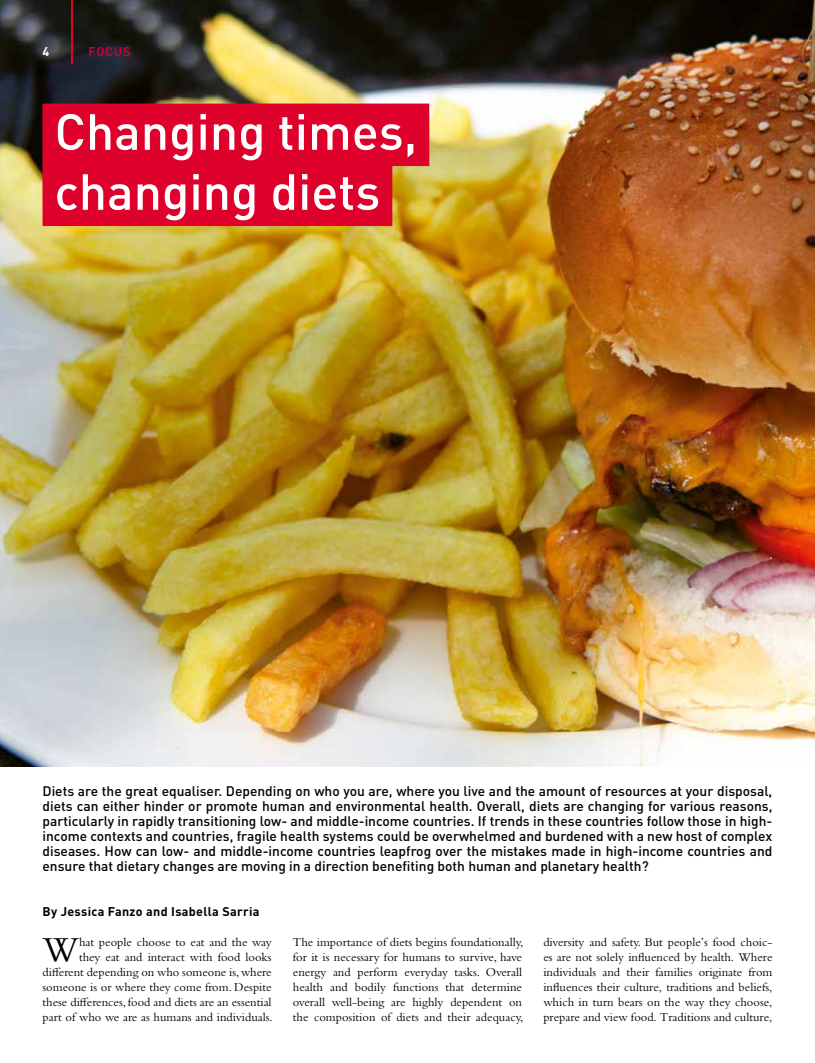
<style>
.page{position:relative;width:815px;height:1063px;background:#fff}
.page>*{position:absolute;margin:0;border:0;box-sizing:border-box;transform-origin:0 0}
.t1{font:500 50px/60px "DIN Pro";color:#fff}
.t2{font:36.62px "Bembo Std";color:#000}
.t3{font:500 13.75px/15px "DIN Pro";color:#000;text-align:justify}
.t4{font:12.5px/15px "Bembo Std";color:#000;text-align:justify}
.t5{font:700 12.5px "DIN Pro";letter-spacing:.025em;color:#000}
.t6{font:500 12.5px "DIN Pro";letter-spacing:.06em;color:#de012c}
.t7{font:700 12.5px "DIN Pro";color:#fff}
</style>
<div class="page">
<img style="left:0;top:0;width:815px;height:766px">
<div style="left:43px;top:104px;width:386px;height:62px;background:#de012c"></div>
<div style="left:43px;top:164px;width:349px;height:62px;background:#de012c"></div>
<hr style="left:71px;top:0;width:2px;height:64px;background:#de012c">
<p class="t7" style="left:43px;top:43px;width:8px">4</p>
<p class="t6" style="left:89px;top:43px;width:43px">FOCUS</p>
<h1 class="t1" style="left:55px;top:100px;width:364px">Changing times, changing diets</h1>
<p class="t3" style="left:43px;top:783px;width:731px">Diets are the great equaliser. Depending on who you are, where you live and the amount of resources at your disposal, diets can either hinder or promote human and environmental health. Overall, diets are changing for various reasons, particularly in rapidly transitioning low- and middle-income countries. If trends in these countries follow those in high&shy;income contexts and countries, fragile health systems could be overwhelmed and burdened with a new host of complex diseases. How can low- and middle-income countries leapfrog over the mistakes made in high-income countries and ensure that dietary changes are moving in a direction benefiting both human and planetary health?</p>
<p class="t5" style="left:43px;top:903px;width:218px">By Jessica Fanzo and Isabella Sarria</p>
<h2 class="t2" style="left:42px;top:928px;width:38px">W</h2>
<p class="t4" style="left:43px;top:935px;width:232px;text-align:right">hat people choose to eat and the way<br>they eat and interact with food looks different depending on who someone is, where someone is or where they come from. Despite these differences, food and diets are an essential part of who we are as humans and individuals.</p>
<p class="t4" style="left:293px;top:935px;width:232px">The importance of diets begins foundationally, for it is necessary for humans to survive, have energy and perform everyday tasks. Overall health and bodily functions that determine overall well-being are highly dependent on the composition of diets and their adequacy,</p>
<p class="t4" style="left:543px;top:935px;width:231px">diversity and safety. But people’s food choic&shy;es are not solely influenced by health. Where individuals and their families originate from influences their culture, traditions and beliefs, which in turn bears on the way they choose, prepare and view food. Traditions and culture,</p>
</div>
